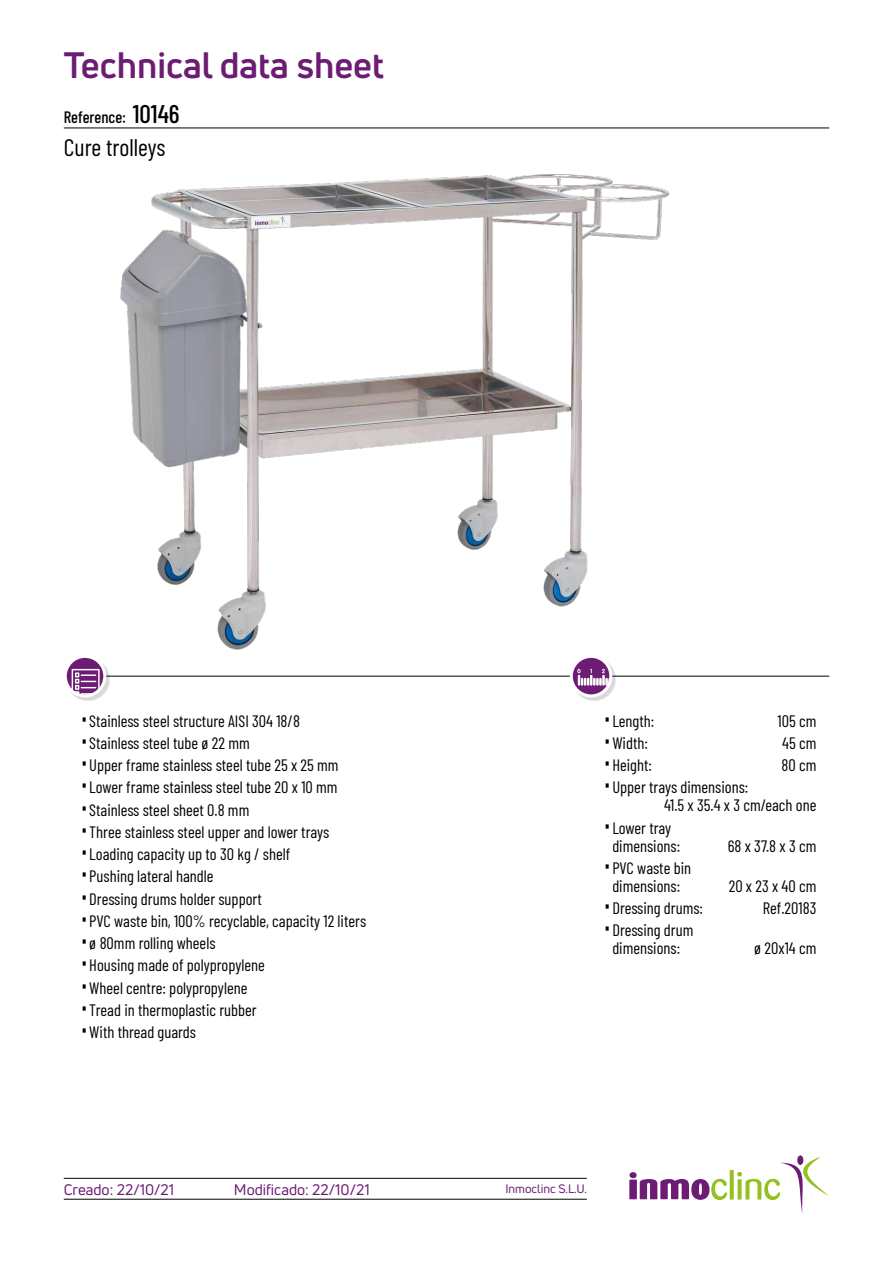
<style>
.page{position:relative;width:893px;height:1263px;background:#fff}
.page>*{position:absolute;margin:0;border:0;box-sizing:border-box;transform-origin:0 0}
.t1{font:700 36px "Uni Neue";color:#6d1c74}
.t2{font:24px "Barlow Condensed";color:#000}
.t3{font:16.5px/18px "Barlow Condensed";color:#000;text-align:center}
.t4{font:500 16.5px "Barlow Condensed";color:#000}
.t5{font:15px "Uni Neue";color:#6d1c74}
.t6{font:12px "Uni Neue";color:#6d1c74}
.s1{font-size:25.5px}
.s2{font-family:"Akzidenz Grotesk BQ";font-weight:300;font-stretch:condensed;font-size:21px}
</style>
<div class="page">
<img style="left:120px;top:174px;width:550px;height:476px">
<hr style="left:64px;top:128px;width:765px;height:1px;background:#000">
<hr style="left:85px;top:676px;width:744px;height:1px;background:#000">
<hr style="left:64px;top:1199px;width:523px;height:1px;background:#000">
<hr style="left:64px;top:1178px;width:523px;height:1px;background:#000">
<div style="left:67px;top:658px;width:42px;height:42px;background:#000;opacity:.15"></div>
<svg style="left:65px;top:656px;width:40px;height:40px"></svg>
<svg style="left:72px;top:669px;width:28px;height:27px"></svg>
<div style="left:64px;top:655px;width:42px;height:42px;border:3px solid #fff;border-radius:50%"></div>
<div style="left:573px;top:658px;width:42px;height:42px;background:#000;opacity:.15"></div>
<svg style="left:571px;top:656px;width:40px;height:40px"></svg>
<svg style="left:577px;top:669px;width:34px;height:16px"></svg>
<div style="left:570px;top:655px;width:42px;height:42px;border:3px solid #fff;border-radius:50%"></div>
<svg style="left:629px;top:1172px;width:98px;height:28px"></svg>
<svg style="left:730px;top:1170px;width:4px;height:29px"></svg>
<svg style="left:737px;top:1157px;width:92px;height:57px"></svg>
<h1 class="t1" style="left:64px;top:43px;width:322px">Technical data sheet</h1>
<p class="t4" style="left:64px;top:106px;width:117px">Reference: <span class="s1">10146</span></p>
<h2 class="t2" style="left:64px;top:130px;width:103px">Cure trolleys</h2>
<p class="t3" style="left:81px;top:710px;width:221px"><span class="s2">•</span>Stainless steel structure AISI 304 18/8</p>
<p class="t3" style="left:81px;top:733px;width:170px"><span class="s2">•</span>Stainless steel tube ø 22 mm</p>
<p class="t3" style="left:81px;top:755px;width:259px"><span class="s2">•</span>Upper frame stainless steel tube 25 x 25 mm</p>
<p class="t3" style="left:81px;top:777px;width:258px"><span class="s2">•</span>Lower frame stainless steel tube 20 x 10 mm</p>
<p class="t3" style="left:81px;top:799px;width:170px"><span class="s2">•</span>Stainless steel sheet 0.8 mm</p>
<p class="t3" style="left:81px;top:822px;width:250px"><span class="s2">•</span>Three stainless steel upper and lower trays</p>
<p class="t3" style="left:81px;top:844px;width:211px"><span class="s2">•</span>Loading capacity up to 30 kg / shelf</p>
<p class="t3" style="left:81px;top:866px;width:134px"><span class="s2">•</span>Pushing lateral handle</p>
<p class="t3" style="left:81px;top:888px;width:183px"><span class="s2">•</span>Dressing drums holder support</p>
<p class="t3" style="left:81px;top:911px;width:287px"><span class="s2">•</span>PVC waste bin, 100% recyclable, capacity 12 liters</p>
<p class="t3" style="left:81px;top:933px;width:136px"><span class="s2">•</span>ø 80mm rolling wheels</p>
<p class="t3" style="left:81px;top:955px;width:186px"><span class="s2">•</span>Housing made of polypropylene</p>
<p class="t3" style="left:81px;top:977px;width:168px"><span class="s2">•</span>Wheel centre: polypropylene</p>
<p class="t3" style="left:81px;top:1000px;width:177px"><span class="s2">•</span>Tread in thermoplastic rubber</p>
<p class="t3" style="left:81px;top:1022px;width:117px"><span class="s2">•</span>With thread guards</p>
<p class="t3" style="left:604px;top:710px;width:52px"><span class="s2">•</span>Length:</p>
<p class="t3" style="left:777px;top:710px;width:40px">105 cm</p>
<p class="t3" style="left:604px;top:733px;width:46px"><span class="s2">•</span>Width:</p>
<p class="t3" style="left:782px;top:733px;width:36px">45 cm</p>
<p class="t3" style="left:604px;top:755px;width:50px"><span class="s2">•</span>Height:</p>
<p class="t3" style="left:781px;top:755px;width:36px">80 cm</p>
<p class="t3" style="left:664px;top:777px;width:154px;text-align:left;text-indent:-60px"><span class="s2">•</span>Upper trays dimensions:<br>41.5 x 35.4 x 3 cm/each one</p>
<p class="t3" style="left:604px;top:817px;width:78px"><span class="s2">•</span>Lower tray dimensions:</p>
<p class="t3" style="left:728px;top:835px;width:90px">68 x 37.8 x 3 cm</p>
<p class="t3" style="left:604px;top:858px;width:89px"><span class="s2">•</span>PVC waste bin dimensions:</p>
<p class="t3" style="left:729px;top:876px;width:89px">20 x 23 x 40 cm</p>
<p class="t3" style="left:604px;top:898px;width:101px"><span class="s2">•</span>Dressing drums:</p>
<p class="t3" style="left:763px;top:898px;width:55px">Ref.20183</p>
<p class="t3" style="left:604px;top:920px;width:91px"><span class="s2">•</span>Dressing drum dimensions:</p>
<p class="t3" style="left:754px;top:938px;width:64px">ø 20x14 cm</p>
<p class="t5" style="left:64px;top:1180px;width:112px">Creado: 22/10/21</p>
<p class="t5" style="left:234px;top:1180px;width:137px">Modificado: 22/10/21</p>
<p class="t6" style="left:505px;top:1182px;width:83px">Inmoclinc S.L.U.</p>
</div>
